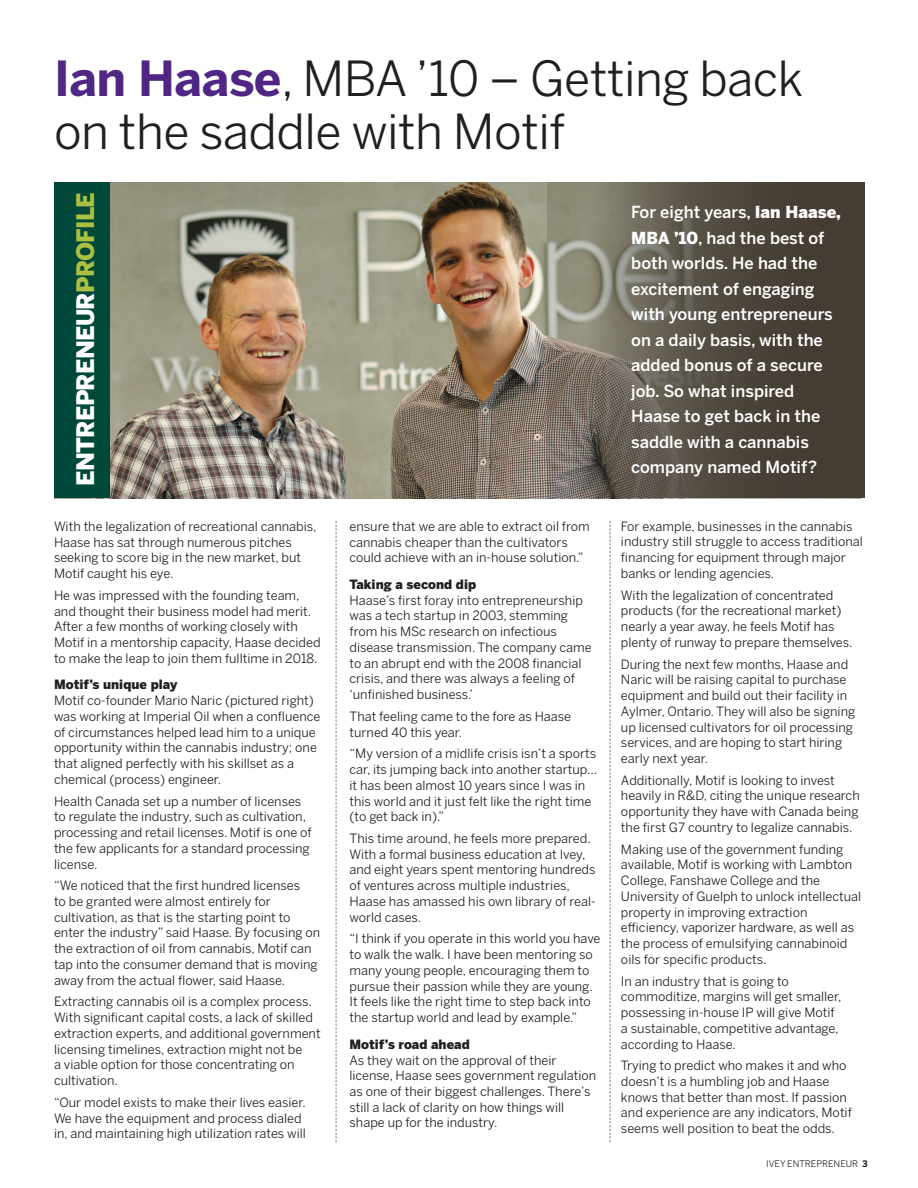
<style>
.page{position:relative;width:918px;height:1188px;background:#fff}
.page>*{position:absolute;margin:0;border:0;box-sizing:border-box;transform-origin:0 0}
.t1{font:48px/52.5px "Benton Sans";letter-spacing:-.01em;color:#231f20}
.t2{font:900 24px "Benton Sans";letter-spacing:-.03em;color:#fff}
.t3{font:500 16.5px/25.5px "Benton Sans";color:#fff}
.t4{font:12.75px/15.8px "Benton Sans";color:#231f20}
.t5{font:900 12.75px "Benton Sans";color:#231f20}
.t6{font:9px "Benton Sans";color:#231f20}
.s1{font-weight:700;color:#4f2683}
.s2{color:#abc042}
.s3{font-weight:900}
.s4{font-weight:700}
</style>
<div class="page">
<img style="left:110px;top:182px;width:438px;height:316px">
<svg style="left:336px;top:521px;width:1px;height:622px"></svg>
<svg style="left:610px;top:521px;width:1px;height:622px"></svg>
<div style="left:54px;top:182px;width:56px;height:316px;background:#00483a"></div>
<svg style="left:548px;top:182px;width:317px;height:316px;background:#5e574d"></svg>
<h1 class="t1" style="left:54px;top:52px;width:751px"><span class="s1">Ian Haase</span>, MBA ’10 – Getting back on the saddle with Motif</h1>
<h2 class="t2" style="left:71px;top:486px;width:295px;rotate:-90deg">ENTREPRENEUR<span class="s2">PROFILE</span></h2>
<p class="t4" style="left:54px;top:518px;width:264px">With the legalization of recreational cannabis, Haase has sat through numerous pitches seeking to score big in the new market, but Motif caught his eye.</p>
<p class="t4" style="left:54px;top:587px;width:268px">He was impressed with the founding team, and thought their business model had merit.<br>After a few months of working closely with Motif in a mentorship capacity, Haase decided to make the leap to join them fulltime in 2018.</p>
<p class="t5" style="left:54px;top:677px;width:125px">Motif’s unique play</p>
<p class="t4" style="left:54px;top:692px;width:268px">Motif co-founder Mario Naric (pictured right) was working at Imperial Oil when a confluence of circumstances helped lead him to a unique opportunity within the cannabis industry; one that aligned perfectly with his skillset as a chemical (process) engineer.</p>
<p class="t4" style="left:54px;top:793px;width:259px">Health Canada set up a number of licenses to regulate the industry, such as cultivation, processing and retail licenses. Motif is one of the few applicants for a standard processing license.</p>
<p class="t4" style="left:54px;top:878px;width:268px">“We noticed that the first hundred licenses<br>to be granted were almost entirely for cultivation, as that is the starting point to enter the industry” said Haase. By focusing on the extraction of oil from cannabis, Motif can tap into the consumer demand that is moving away from the actual flower, said Haase.</p>
<p class="t4" style="left:54px;top:994px;width:268px">Extracting cannabis oil is a complex process.<br>With significant capital costs, a lack of skilled extraction experts, and additional government licensing timelines, extraction might not be<br>a viable option for those concentrating on cultivation.</p>
<p class="t4" style="left:54px;top:1094px;width:254px">“Our model exists to make their lives easier.<br>We have the equipment and process dialed in, and maintaining high utilization rates will</p>
<p class="t4" style="left:350px;top:518px;width:242px">ensure that we are able to extract oil from cannabis cheaper than the cultivators could achieve with an in-house solution.”</p>
<p class="t5" style="left:350px;top:577px;width:128px">Taking a second dip</p>
<p class="t4" style="left:350px;top:592px;width:244px">Haase’s first foray into entrepreneurship was a tech startup in 2003, stemming from his MSc research on infectious disease transmission. The company came to an abrupt end with the 2008 financial crisis, and there was always a feeling of ‘unfinished business.’</p>
<p class="t4" style="left:350px;top:708px;width:223px">That feeling came to the fore as Haase turned 40 this year.</p>
<p class="t4" style="left:350px;top:746px;width:249px">“My version of a midlife crisis isn’t a sports car, its jumping back into another startup… it has been almost 10 years since I was in this world and it just felt like the right time (to get back in).”</p>
<p class="t4" style="left:350px;top:830px;width:248px">This time around, he feels more prepared.<br>With a formal business education at Ivey, and eight years spent mentoring hundreds of ventures across multiple industries, Haase has amassed his own library of real&shy;world cases.</p>
<p class="t4" style="left:350px;top:931px;width:252px">“I think if you operate in this world you have to walk the walk. I have been mentoring so many young people, encouraging them to pursue their passion while they are young.<br>It feels like the right time to step back into the startup world and lead by example.”</p>
<p class="t5" style="left:350px;top:1036px;width:122px">Motif’s road ahead</p>
<p class="t4" style="left:350px;top:1052px;width:248px">As they wait on the approval of their license, Haase sees government regulation as one of their biggest challenges. There’s still a lack of clarity on how things will shape up for the industry.</p>
<p class="t3" style="left:631px;top:199px;width:211px">For eight years, <span class="s3">Ian Haase,<br>MBA ’10</span>, had the best of both worlds. He had the excitement of engaging with young entrepreneurs on a daily basis, with the added bonus of a secure job. So what inspired<br>Haase to get back in the saddle with a cannabis company named Motif?</p>
<p class="t4" style="left:621px;top:518px;width:243px">For example, businesses in the cannabis industry still struggle to access traditional financing for equipment through major banks or lending agencies.</p>
<p class="t4" style="left:621px;top:587px;width:233px">With the legalization of concentrated products (for the recreational market) nearly a year away, he feels Motif has plenty of runway to prepare themselves.</p>
<p class="t4" style="left:621px;top:656px;width:236px">During the next few months, Haase and Naric will be raising capital to purchase equipment and build out their facility in Aylmer, Ontario. They will also be signing up licensed cultivators for oil processing services, and are hoping to start hiring early next year.</p>
<p class="t4" style="left:621px;top:772px;width:240px">Additionally, Motif is looking to invest heavily in R&amp;D, citing the unique research opportunity they have with Canada being the first G7 country to legalize cannabis.</p>
<p class="t4" style="left:621px;top:841px;width:242px">Making use of the government funding available, Motif is working with Lambton College, Fanshawe College and the University of Guelph to unlock intellectual property in improving extraction efficiency, vaporizer hardware, as well as the process of emulsifying cannabinoid oils for specific products.</p>
<p class="t4" style="left:621px;top:973px;width:222px">In an industry that is going to commoditize, margins will get smaller, possessing in-house IP will give Motif a sustainable, competitive advantage, according to Haase.</p>
<p class="t4" style="left:621px;top:1058px;width:232px">Trying to predict who makes it and who doesn’t is a humbling job and Haase knows that better than most. If passion and experience are any indicators, Motif seems well position to beat the odds.</p>
<p class="t6" style="left:766px;top:1159px;width:103px">IVEY ENTREPRENEUR <span class="s4">3</span></p>
</div>
